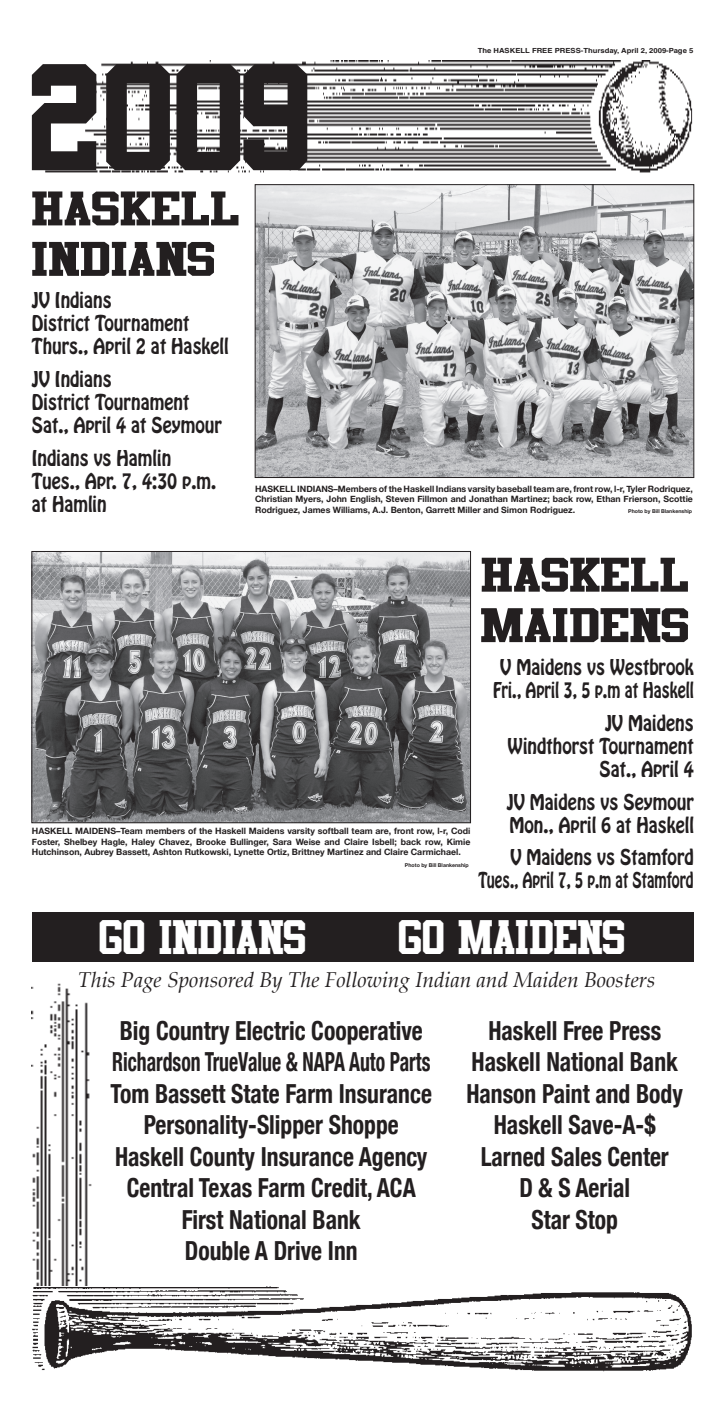
<style>
.page{position:relative;width:725px;height:1402px;background:#fff}
.page>*{position:absolute;margin:0;border:0;box-sizing:border-box;transform-origin:0 0}
.t1{font:131.25px "Athletic";color:#231f20}
.t2{font:42px/50.4px "Athletic";color:#231f20;scale:1.25 1}
.t3{font:42px "Athletic";color:#fff}
.t4{font:700 condensed 26.25px/31.5px "Helvetica Neue";color:#231f20;text-align:center;scale:.9 1}
.t5{font:italic 21px "Palatino";color:#231f20}
.t6{font:19.25px/23.1px "Hobo";color:#231f20;scale:.9 1}
.t7{font:700 8.75px/10.5px "Helvetica Neue";color:#231f20;text-align:justify}
.t8{font:700 7px "Helvetica";color:#231f20;scale:1.1 1}
.t9{font:700 5.25px "Helvetica Neue";color:#231f20}
</style>
<div class="page">
<img style="left:45px;top:60px;width:647px;height:113px">
<img style="left:32px;top:1286px;width:660px;height:86px">
<div style="left:32px;top:912px;width:661px;height:49px;background:#231f20"></div>
<img style="left:32px;top:983px;width:59px;height:303px">
<img style="left:257px;top:186px;width:435px;height:290px">
<div style="left:255px;top:184px;width:439px;height:294px;border:1px solid #231f20"></div>
<img style="left:33px;top:553px;width:436px;height:268px">
<div style="left:31px;top:551px;width:440px;height:272px;border:1px solid #231f20"></div>
<h1 class="t1" style="left:32px;top:64px;width:283px">2009</h1>
<h2 class="t2" style="left:32px;top:186px;width:168px">HASKELL<br>INDIANS</h2>
<p class="t8" style="left:477px;top:46px;width:198px">The HASKELL FREE PRESS‑Thursday, April 2, 2009‑Page 5</p>
<h3 class="t6" style="left:32px;top:288px;width:220px">JV Indians<br>District Tournament<br>Thurs., April 2 at Haskell</h3>
<h3 class="t6" style="left:32px;top:367px;width:212px">JV Indians<br>District Tournament<br>Sat., April 4 at Seymour</h3>
<h3 class="t6" style="left:32px;top:446px;width:206px">Indians vs Hamlin<br>Tues., Apr. 7, 4:30 p.m. at Hamlin</h3>
<p class="t7" style="left:255px;top:483px;width:439px">HASKELL INDIANS–Members of the Haskell Indians varsity baseball team are, front row, l-r, Tyler Rodriquez, Christian Myers, John English, Steven Fillmon and Jonathan Martinez; back row, Ethan Frierson, Scottie Rodriguez, James Williams, A.J. Benton, Garrett Miller and Simon Rodriguez.</p>
<p class="t9" style="left:628px;top:507px;width:65px">Photo by Bill Blankenship</p>
<p class="t7" style="left:32px;top:826px;width:440px">HASKELL MAIDENS–Team members of the Haskell Maidens varsity softball team are, front row, l-r, Codi Foster, Shelbey Hagle, Haley Chavez, Brooke Bullinger, Sara Weise and Claire Isbell; back row, Kimie Hutchinson, Aubrey Bassett, Ashton Rutkowski, Lynette Ortiz, Brittney Martinez and Claire Carmichael.</p>
<p class="t9" style="left:405px;top:862px;width:65px">Photo by Bill Blankenship</p>
<h2 class="t2" style="left:481px;top:552px;width:168px">HASKELL<br>MAIDENS</h2>
<h3 class="t6" style="left:493px;top:655px;width:224px;text-align:center">V Maidens vs Westbrook<br>Fri., April 3, 5 p.m at Haskell</h3>
<h3 class="t6" style="left:508px;top:711px;width:208px;text-align:right">JV Maidens<br>Windthorst Tournament<br>Sat., April 4</h3>
<h3 class="t6" style="left:506px;top:790px;width:209px">JV Maidens vs Seymour<br>Mon., April 6 at Haskell</h3>
<h3 class="t6" style="left:478px;top:845px;width:241px;text-align:right">V Maidens vs Stamford<br>Tues., April 7, 5 p.m at Stamford</h3>
<h2 class="t3" style="left:100px;top:920px;width:208px">GO INDIANS</h2>
<h2 class="t3" style="left:399px;top:920px;width:228px">GO MAIDENS</h2>
<h3 class="t5" style="left:78px;top:963px;width:578px">This Page Sponsored By The Following Indian and Maiden Boosters</h3>
<p class="t4" style="left:110px;top:1014px;width:358px">Big Country Electric Cooperative<br>Richardson TrueValue &amp; NAPA Auto Parts<br>Tom Bassett State Farm Insurance<br>Personality-Slipper Shoppe<br>Haskell County Insurance Agency<br>Central Texas Farm Credit, ACA<br>First National Bank<br>Double A Drive Inn</p>
<h3 class="t4" style="left:466px;top:1014px;width:242px">Haskell Free Press<br>Haskell National Bank<br>Hanson Paint and Body<br>Haskell Save-A-$<br>Larned Sales Center<br>D &amp; S Aerial<br>Star Stop</h3>
</div>
